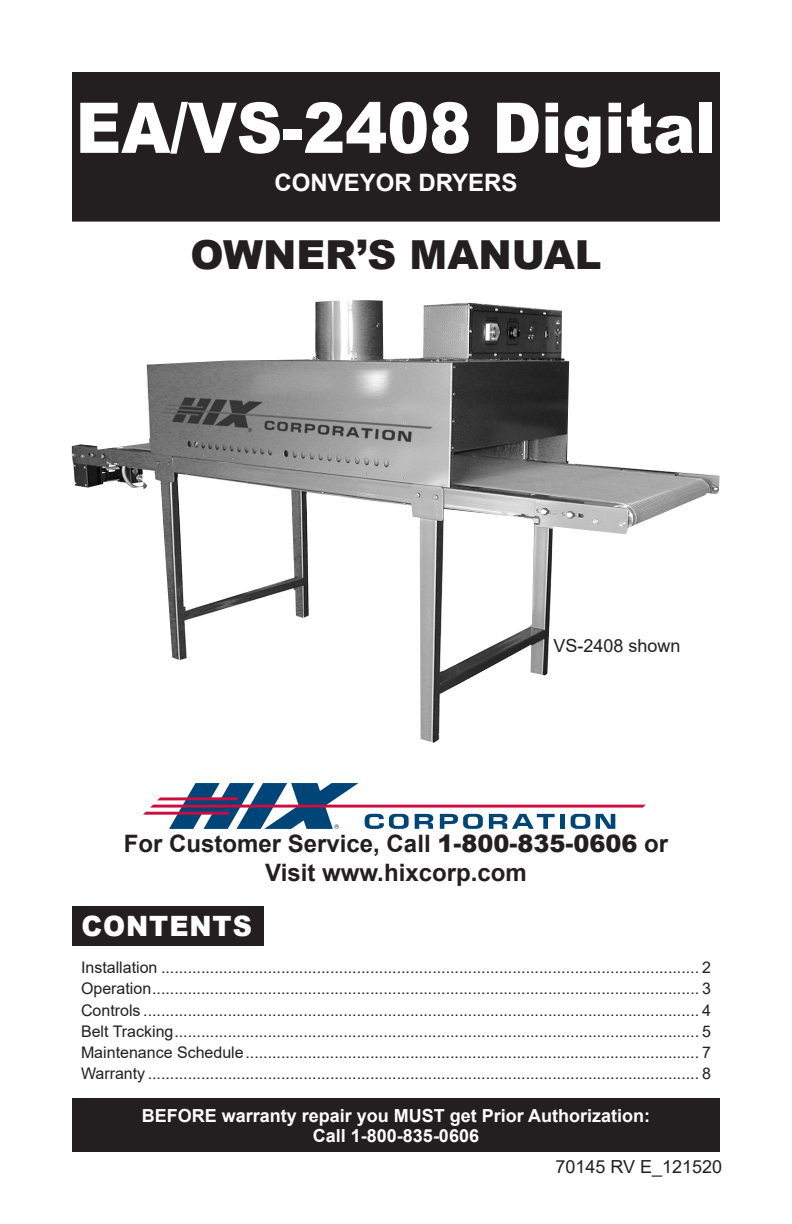
<style>
.page{position:relative;width:792px;height:1224px;background:#fff}
.page>*{position:absolute;margin:0;border:0;box-sizing:border-box;transform-origin:0 0}
.Body_text{font:900 70px "Arial";color:#fff;scale:.9 1}
.t1{font:900 40px "Arial";color:#231f20}
.TOC_Title{font:900 28px "Arial";letter-spacing:.035em;color:#fff;scale:.95 1}
.t2{font:700 24px "Arial";color:#231f20}
.t3{font:700 24px "Arial";color:#fff}
.t4{font:700 18px/20px "Arial";color:#fff;text-align:center}
.t5{font:18px "Arial";color:#231f20}
.t6{font:16px "Arial";color:#231f20}
.s1{font-weight:900}
</style>
<div class="page">
<div style="left:72px;top:906px;width:191px;height:40px;background:#231f20"></div>
<svg style="left:143px;top:783px;width:503px;height:46px"></svg>
<div style="left:72px;top:1098px;width:648px;height:54px;background:#231f20"></div>
<img style="left:71px;top:300px;width:649px;height:443px">
<div style="left:73px;top:73px;width:646px;height:148px;background:#231f20"></div>
<div style="left:72px;top:72px;width:648px;height:150px;border:2px solid #231f20"></div>
<p class="Body_text" style="left:76px;top:77px;width:713px">EA/VS-2408 Digital</p>
<p class="t3" style="left:274px;top:166px;width:245px">CONVEYOR DRYERS</p>
<p class="t1" style="left:190px;top:225px;width:413px">OWNER’S MANUAL</p>
<p class="t5" style="left:554px;top:633px;width:129px">VS-2408 shown</p>
<p class="t2" style="left:124px;top:827px;width:546px">For Customer Service, Call <span class="s1">1-800-835-0606</span> or</p>
<p class="t2" style="left:265px;top:856px;width:263px">Visit www.hixcorp.com</p>
<p class="TOC_Title" style="left:81px;top:906px;width:181px">CONTENTS</p>
<p class="t6" style="left:81px;top:957px;width:631px">Installation ......................................................................................................................... 2</p>
<p class="t6" style="left:81px;top:978px;width:631px">Operation........................................................................................................................... 3</p>
<p class="t6" style="left:81px;top:999px;width:631px">Controls ............................................................................................................................. 4</p>
<p class="t6" style="left:81px;top:1020px;width:631px">Belt Tracking...................................................................................................................... 5</p>
<p class="t6" style="left:81px;top:1041px;width:631px">Maintenance Schedule...................................................................................................... 7</p>
<p class="t6" style="left:81px;top:1063px;width:631px">Warranty ............................................................................................................................ 8</p>
<p class="t4" style="left:142px;top:1105px;width:510px">BEFORE warranty repair you MUST get Prior Authorization:<br>Call 1-800-835-0606</p>
<p class="t5" style="left:555px;top:1155px;width:168px">70145 RV E_121520</p>
</div>
